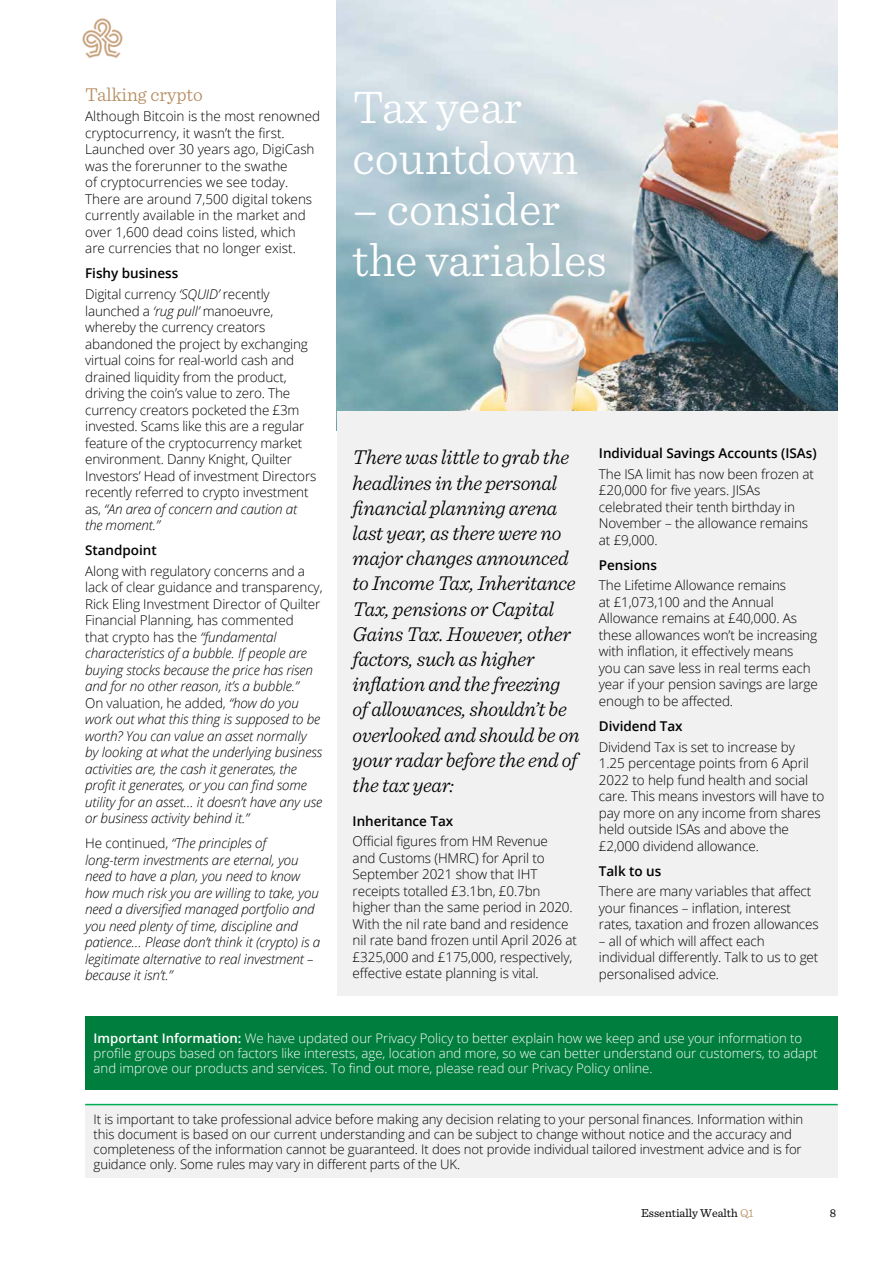
<style>
.page{position:relative;width:893px;height:1263px;background:#fff}
.page>*{position:absolute;margin:0;border:0;box-sizing:border-box;transform-origin:0 0}
.t1{font:300 48px/51px "Sentinel";color:#fff}
.t2{font:italic 300 21px/25.2px "Sentinel";letter-spacing:-.01em;color:#000}
.t3{font:300 19.5px "Sentinel";color:#b58b5f}
.t4{font:300 13.5px/16.5px "Open Sans";letter-spacing:-.01em;color:#000}
.t5{font:italic 300 13.5px/16.5px "Open Sans";letter-spacing:-.01em;color:#000}
.t6{font:600 13.5px "Open Sans";letter-spacing:-.005em;color:#000}
.t7{font:300 13.2px/15px "Open Sans";letter-spacing:-.01em;color:#000}
.t8{font:300 13.2px/15px "Open Sans";letter-spacing:-.005em;color:#fff}
.t9{font:12px "Sentinel";color:#000}
.s1{font-weight:600}
.s2{font-style:italic}
.s3{font-style:normal}
</style>
<div class="page">
<img style="left:337px;top:0;width:501px;height:411px">
<div style="left:85px;top:1104px;width:753px;height:74px;background:#f1f1f2"></div>
<hr style="left:85px;top:1104px;width:753px;height:1px;background:#00ad55">
<div style="left:85px;top:1016px;width:753px;height:74px;background:#007e3e"></div>
<div style="left:337px;top:411px;width:501px;height:585px;background:#f1f1f2"></div>
<img style="left:83px;top:18px;width:40px;height:40px">
<h3 class="t3" style="left:85px;top:80px;width:119px">Talking crypto</h3>
<p class="t4" style="left:85px;top:108px;width:237px">Although Bitcoin is the most renowned cryptocurrency, it wasn’t the first.<br>Launched over 30 years ago, DigiCash was the forerunner to the swathe<br>of cryptocurrencies we see today.<br>There are around 7,500 digital tokens currently available in the market and over 1,600 dead coins listed, which<br>are currencies that no longer exist.</p>
<p class="t4" style="left:85px;top:263px;width:186px;line-height:20.7px"><span class="s1">Fishy business<br></span>Digital currency <span class="s2">‘SQUID’</span> recently</p>
<p class="t4" style="left:85px;top:302px;width:233px">launched a <span class="s2">‘rug pull’</span> manoeuvre, whereby the currency creators abandoned the project by exchanging virtual coins for real-world cash and drained liquidity from the product, driving the coin’s value to zero. The currency creators pocketed the £3m invested. Scams like this are a regular feature of the cryptocurrency market environment. Danny Knight, Quilter Investors’ Head of investment Directors recently referred to crypto investment as, <span class="s2">“An area of concern and caution at the moment.”</span></p>
<p class="t6" style="left:85px;top:541px;width:73px">Standpoint</p>
<p class="t5" style="left:85px;top:562px;width:239px"><span class="s3">Along with regulatory concerns and a lack of clear guidance and transparency, Rick Eling Investment Director of Quilter Financial Planning, has commented<br>that crypto has the</span> “fundamental characteristics of a bubble. If people are buying stocks because the price has risen and for no other reason, it’s a bubble.”<br><span class="s3">On valuation, he added,</span> “how do you work out what this thing is supposed to be worth? You can value an asset normally by looking at what the underlying business activities are, the cash it generates, the profit it generates, or you can find some utility for an asset… it doesn’t have any use or business activity behind it.”</p>
<p class="t5" style="left:85px;top:835px;width:237px"><span class="s3">He continued,</span> “The principles of long-term investments are eternal, you need to have a plan, you need to know how much risk you are willing to take, you need a diversified managed portfolio and you need plenty of time, discipline and patience… Please don’t think it (crypto) is a legitimate alternative to real investment – because it isn’t.”</p>
<h1 class="t1" style="left:353px;top:79px;width:227px">Tax year countdown</h1>
<h1 class="t1" style="left:353px;top:181px;width:256px">– consider the variables</h1>
<p class="t2" style="left:353px;top:443px;width:229px">There was little to grab the headlines in the personal financial planning arena last year, as there were no major changes announced to Income Tax, Inheritance<br>Tax, pensions or Capital<br>Gains Tax. However, other factors, such as higher inflation and the freezing of allowances, shouldn’t be overlooked and should be on your radar before the end of the tax year:</p>
<p class="t6" style="left:353px;top:811px;width:102px">Inheritance Tax</p>
<p class="t4" style="left:353px;top:833px;width:226px">Official figures from HM Revenue<br>and Customs (HMRC) for April to September 2021 show that IHT receipts totalled £3.1bn, £0.7bn higher than the same period in 2020.<br>With the nil rate band and residence nil rate band frozen until April 2026 at £325,000 and £175,000, respectively, effective estate planning is vital.</p>
<p class="t6" style="left:599px;top:444px;width:219px">Individual Savings Accounts (ISAs)</p>
<p class="t4" style="left:599px;top:465px;width:217px">The ISA limit has now been frozen at £20,000 for five years. JISAs celebrated their tenth birthday in<br>November – the allowance remains at £9,000.</p>
<p class="t6" style="left:599px;top:555px;width:60px">Pensions</p>
<p class="t4" style="left:599px;top:577px;width:220px">The Lifetime Allowance remains<br>at £1,073,100 and the Annual<br>Allowance remains at £40,000. As these allowances won’t be increasing with inflation, it effectively means you can save less in real terms each year if your pension savings are large enough to be affected.</p>
<p class="t6" style="left:599px;top:717px;width:85px">Dividend Tax</p>
<p class="t4" style="left:599px;top:738px;width:227px">Dividend Tax is set to increase by<br>1.25 percentage points from 6 April 2022 to help fund health and social care. This means investors will have to pay more on any income from shares held outside ISAs and above the £2,000 dividend allowance.</p>
<p class="t6" style="left:599px;top:861px;width:64px">Talk to us</p>
<p class="t4" style="left:599px;top:883px;width:221px">There are many variables that affect your finances – inflation, interest rates, taxation and frozen allowances</p>
<p class="t4" style="left:599px;top:932px;width:221px">– all of which will affect each individual differently. Talk to us to get personalised advice.</p>
<p class="t8" style="left:94px;top:1030px;width:725px"><span class="s1">Important Information:</span> We have updated our Privacy Policy to better explain how we keep and use your information to profile groups based on factors like interests, age, location and more, so we can better understand our customers, to adapt and improve our products and services. To find out more, please read our Privacy Policy online.</p>
<p class="t7" style="left:94px;top:1111px;width:711px">It is important to take professional advice before making any decision relating to your personal finances. Information within this document is based on our current understanding and can be subject to change without notice and the accuracy and completeness of the information cannot be guaranteed. It does not provide individual tailored investment advice and is for guidance only. Some rules may vary in different parts of the UK.</p>
<p class="t9" style="left:830px;top:1204px;width:8px">8</p>
</div>
